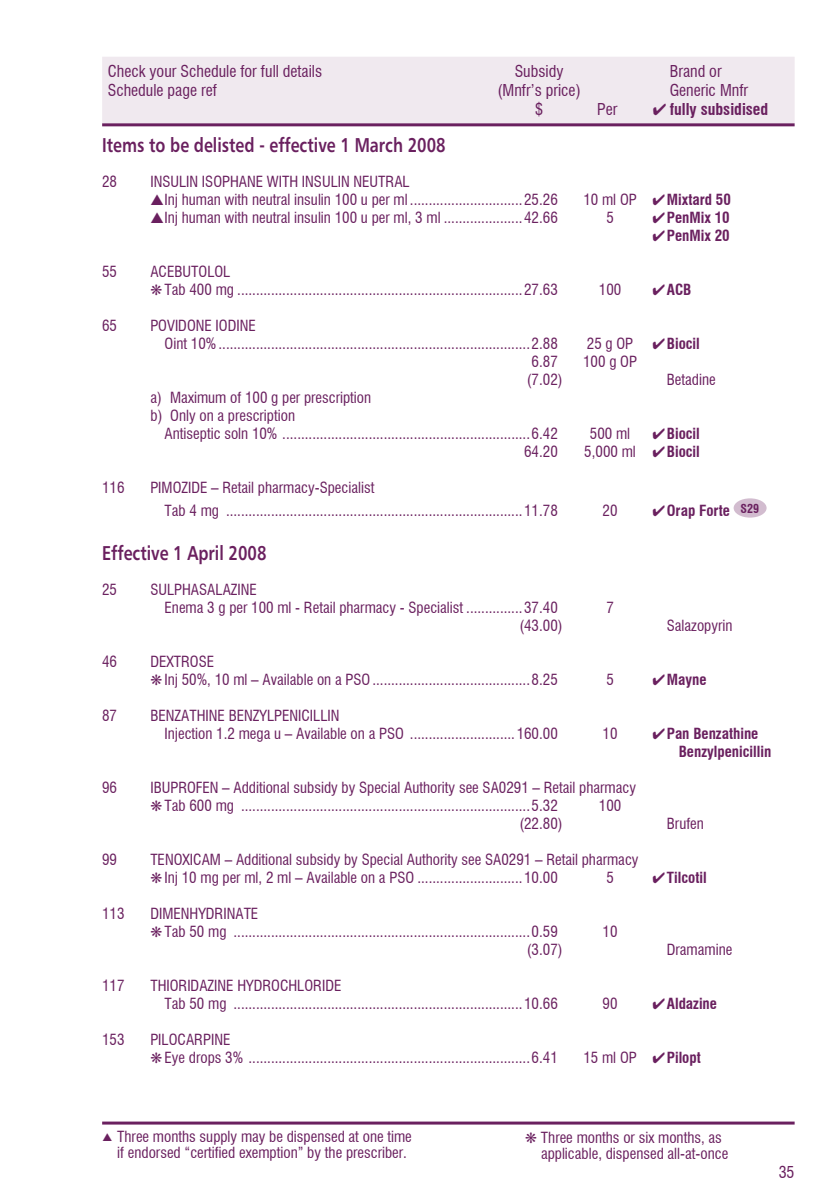
<style>
.page{position:relative;width:840px;height:1191px;background:#fff}
.page>*{position:absolute;margin:0;border:0;box-sizing:border-box;transform-origin:0 0}
.t1{font:20px "Humanist 777 Bold BT";color:#6a205f;scale:.8 1}
.t2{font:condensed 16px "Swiss 721 BT";color:#6a205f}
.t3{font:700 condensed 16px "Swiss 721 BT";color:#6a205f}
.t4{font:condensed 15px/18px "Swiss 721 BT";color:#6a205f}
.t5{font:700 condensed 15px/18px "Swiss 721 BT";color:#6a205f}
.s1{font-weight:400}
.s2{font-weight:700}
</style>
<div class="page">
<hr style="left:102px;top:1121px;width:692px;height:3px;background:#6a205f">
<div style="left:103px;top:58px;width:690px;height:65px;background:#f0e9ef"></div>
<div style="left:102px;top:57px;width:692px;height:67px;border:2px solid #f0e9ef"></div>
<hr style="left:102px;top:123px;width:692px;height:3px;background:#6a205f">
<div style="left:733px;top:498px;width:33px;height:19px;background:#d2bccf;border-radius:50%"></div>
<p class="t2" style="left:108px;top:61px;width:216px">Check your Schedule for full details</p>
<p class="t2" style="left:514px;top:61px;width:50px">Subsidy</p>
<p class="t2" style="left:669px;top:61px;width:53px">Brand or</p>
<p class="t2" style="left:108px;top:80px;width:111px">Schedule page ref</p>
<p class="t2" style="left:497px;top:80px;width:85px">(Mnfr’s price)</p>
<p class="t2" style="left:669px;top:80px;width:80px">Generic Mnfr</p>
<p class="t2" style="left:535px;top:100px;width:9px">$</p>
<p class="t2" style="left:597px;top:100px;width:22px">Per</p>
<p class="t3" style="left:652px;top:100px;width:117px">✔ fully subsidised</p>
<h1 class="t1" style="left:102px;top:133px;width:431px">Items to be delisted - effective 1 March 2008</h1>
<p class="t4" style="left:102px;top:173px;width:6px">28</p>
<p class="t4" style="left:164px;top:173px;width:394px;text-indent:-14px">INSULIN ISOPHANE WITH INSULIN NEUTRAL<br>Inj human with neutral insulin 100 u per ml ..............................25.26</p>
<p class="t5" style="left:583px;top:191px;width:149px"><span class="s1">10 ml OP</span> ✔Mixtard 50</p>
<p class="t4" style="left:164px;top:209px;width:394px">Inj human with neutral insulin 100 u per ml, 3 ml .....................42.66</p>
<p class="t4" style="left:606px;top:209px;width:9px">5</p>
<p class="t5" style="left:652px;top:209px;width:79px">✔PenMix 10</p>
<p class="t5" style="left:652px;top:227px;width:79px">✔PenMix 20</p>
<p class="t4" style="left:102px;top:263px;width:16px">55</p>
<p class="t4" style="left:150px;top:263px;width:404px">ACEBUTOLOL<br>❋ Tab 400 mg ............................................................................27.63</p>
<p class="t4" style="left:598px;top:281px;width:24px">100</p>
<p class="t5" style="left:652px;top:281px;width:40px">✔ACB</p>
<p class="t4" style="left:102px;top:317px;width:16px">65</p>
<p class="t4" style="left:164px;top:317px;width:392px;text-indent:-14px">POVIDONE IODINE<br>Oint 10%...................................................................................2.882</p>
<p class="t4" style="left:594px;top:335px;width:40px">5 g OP</p>
<p class="t5" style="left:652px;top:335px;width:49px">✔Biocil</p>
<p class="t4" style="left:531px;top:353px;width:17px">6.87</p>
<p class="t4" style="left:583px;top:353px;width:55px">100 g OP</p>
<p class="t4" style="left:526px;top:371px;width:37px">(7.02)</p>
<p class="t4" style="left:666px;top:371px;width:50px">Betadine</p>
<p class="t4" style="left:150px;top:389px;width:222px">a) Maximum of 100 g per prescription b) Only on a prescription</p>
<p class="t4" style="left:164px;top:425px;width:390px">Antiseptic soln 10% ..................................................................6.42</p>
<p class="t4" style="left:589px;top:425px;width:42px">500 ml</p>
<p class="t5" style="left:652px;top:425px;width:49px">✔Biocil</p>
<p class="t4" style="left:524px;top:443px;width:35px">64.20</p>
<p class="t4" style="left:584px;top:443px;width:117px">5,000 ml ✔<span class="s2">Biocil</span></p>
<p class="t4" style="left:102px;top:479px;width:24px">116</p>
<p class="t4" style="left:164px;top:477px;width:396px;line-height:22.2px;text-indent:-14px">PIMOZIDE – Retail pharmacy-Specialist<br>Tab 4 mg ...............................................................................11.782</p>
<p class="t4" style="left:609px;top:501px;width:9px">0</p>
<p class="t5" style="left:652px;top:501px;width:108px">✔Orap Forte <sup>S29</sup></p>
<h1 class="t1" style="left:102px;top:540px;width:207px">Effective 1 April 2008</h1>
<p class="t4" style="left:102px;top:580px;width:16px">25</p>
<p class="t4" style="left:150px;top:580px;width:108px">SULPHASALAZINE</p>
<p class="t4" style="left:164px;top:598px;width:422px">Enema 3 g per 100 ml - Retail pharmacy - Specialist ...............37.40 7</p>
<p class="t4" style="left:519px;top:616px;width:45px">(43.00)</p>
<p class="t4" style="left:666px;top:616px;width:67px">Salazopyrin</p>
<p class="t4" style="left:102px;top:652px;width:16px">46</p>
<p class="t4" style="left:150px;top:652px;width:408px">DEXTROSE<br>❋ Inj 50%, 10 ml – Available on a PSO..........................................8.25</p>
<p class="t4" style="left:606px;top:670px;width:9px">5</p>
<p class="t5" style="left:652px;top:670px;width:55px">✔Mayne</p>
<p class="t4" style="left:102px;top:706px;width:6px">87</p>
<p class="t4" style="left:164px;top:706px;width:394px;text-indent:-14px">BENZATHINE BENZYLPENICILLIN<br>Injection 1.2 mega u – Available on a PSO ............................160.00</p>
<p class="t4" style="left:602px;top:724px;width:16px">10</p>
<p class="t5" style="left:678px;top:724px;width:94px;text-indent:-26px">✔Pan Benzathine<br>Benzylpenicillin</p>
<p class="t4" style="left:102px;top:778px;width:16px">96</p>
<p class="t4" style="left:150px;top:778px;width:487px">IBUPROFEN – Additional subsidy by Special Authority see SA0291 – Retail pharmacy ❋ Tab 600 mg .............................................................................5.32</p>
<p class="t4" style="left:598px;top:796px;width:24px">100</p>
<p class="t4" style="left:519px;top:814px;width:45px">(22 .80)</p>
<p class="t4" style="left:666px;top:814px;width:39px">Brufen</p>
<p class="t4" style="left:102px;top:850px;width:16px">99</p>
<p class="t4" style="left:150px;top:850px;width:489px">TENOXICAM – Additional subsidy by Special Authority see SA0291 – Retail pharmacy ❋ Inj 10 mg per ml, 2 ml – Available on a PSO ............................10.00</p>
<p class="t4" style="left:606px;top:868px;width:9px">5</p>
<p class="t5" style="left:652px;top:868px;width:56px">✔Tilcotil</p>
<p class="t4" style="left:102px;top:904px;width:20px">113</p>
<p class="t4" style="left:150px;top:904px;width:408px">DIMENHYDRINATE<br>❋ Tab 50 mg ...............................................................................0.59</p>
<p class="t4" style="left:602px;top:922px;width:16px">10</p>
<p class="t4" style="left:526px;top:940px;width:37px">(3.07)</p>
<p class="t4" style="left:666px;top:940px;width:67px">Dramamine</p>
<p class="t4" style="left:102px;top:976px;width:20px">117</p>
<p class="t4" style="left:164px;top:976px;width:394px;text-indent:-14px">THIORIDAZINE HYDROCHLORIDE<br>Tab 50 mg .............................................................................10.66</p>
<p class="t4" style="left:102px;top:1030px;width:20px">153</p>
<p class="t4" style="left:150px;top:1030px;width:408px">PILOCARPINE<br>❋ Eye drops 3% ...........................................................................6.41</p>
<p class="t4" style="left:602px;top:994px;width:16px">90</p>
<p class="t5" style="left:652px;top:994px;width:66px">✔Aldazine</p>
<p class="t4" style="left:583px;top:1048px;width:119px">15 ml OP ✔<span class="s2">Pilopt</span></p>
<p class="t4" style="left:117px;top:1128px;width:296px;line-height:16px">Three months supply may be dispensed at one time if endorsed “certified exemption” by the prescriber.</p>
<p class="t4" style="left:540px;top:1130px;width:189px;line-height:16px;text-indent:-16px">❋ Three months or six months, as applicable, dispensed all-at-once</p>
<p class="t2" style="left:778px;top:1162px;width:17px">35</p>
</div>
